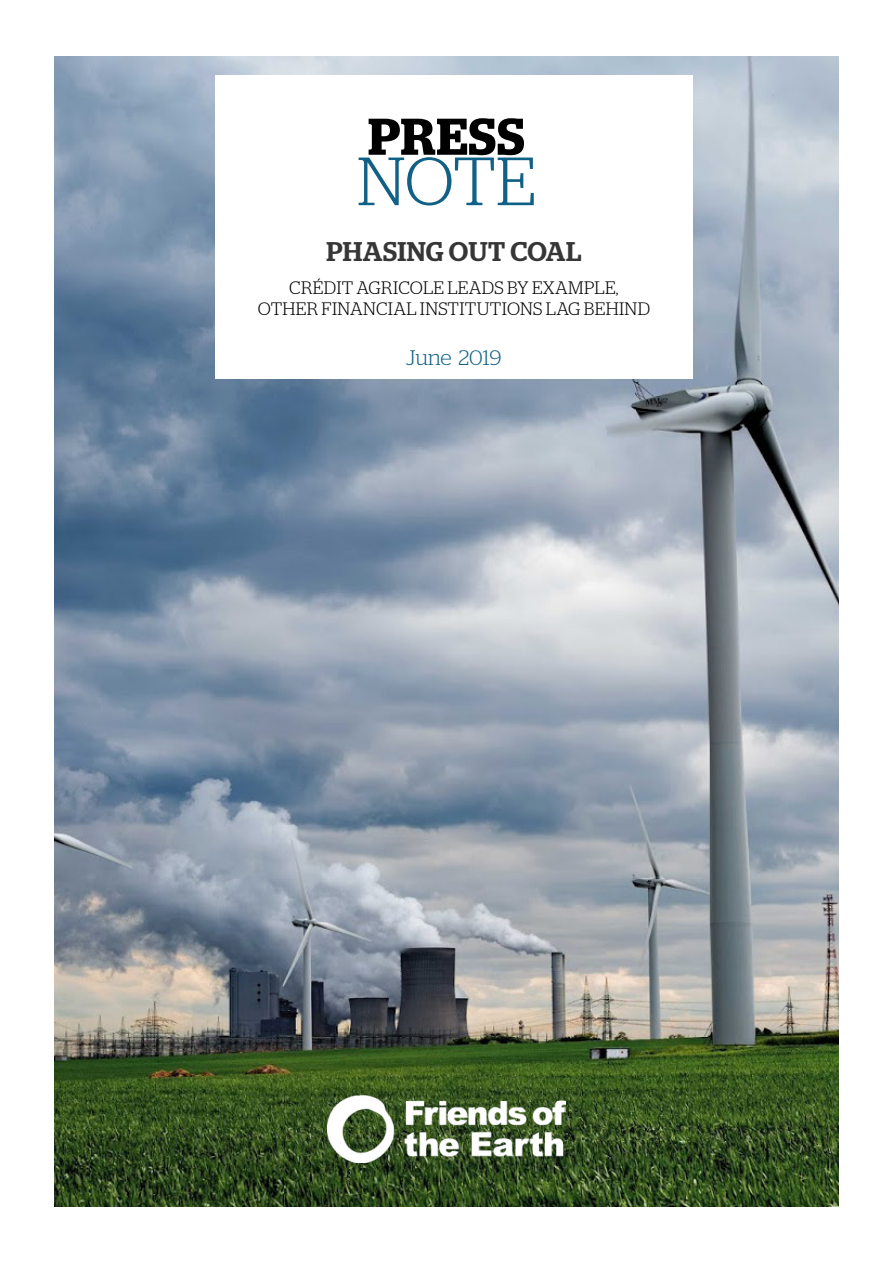
<style>
.page{position:relative;width:893px;height:1263px;background:#fff}
.page>*{position:absolute;margin:0;border:0;box-sizing:border-box;transform-origin:0 0}
.t1{font:300 68.1px "Stag";color:#116186}
.t2{font:600 51.45px "Stag";letter-spacing:.015em;color:#000}
.t3{font:500 27px "Stag";letter-spacing:.01em;color:#373636}
.t4{font:300 21px "Stag";letter-spacing:-.005em;color:#116186}
.t5{font:300 18px/21px "Stag";letter-spacing:.02em;color:#000;text-align:center}
</style>
<div class="page">
<img style="left:54px;top:57px;width:785px;height:1149px">
<div style="left:215px;top:75px;width:478px;height:304px;background:#fff"></div>
<img style="left:327px;top:1095px;width:238px;height:68px">
<h2 class="t2" style="left:368px;top:106px;width:158px">PRESS</h2>
<h1 class="t1" style="left:357px;top:143px;width:45px">NOTE</h1>
<h3 class="t3" style="left:326px;top:236px;width:257px">PHASING OUT COAL</h3>
<p class="t5" style="left:258px;top:277px;width:394px">CRÉDIT AGRICOLE LEADS BY EXAMPLE,<br>OTHER FINANCIAL INSTITUTIONS LAG BEHIND</p>
<p class="t4" style="left:406px;top:346px;width:97px">JUNE 2019</p>
</div>
